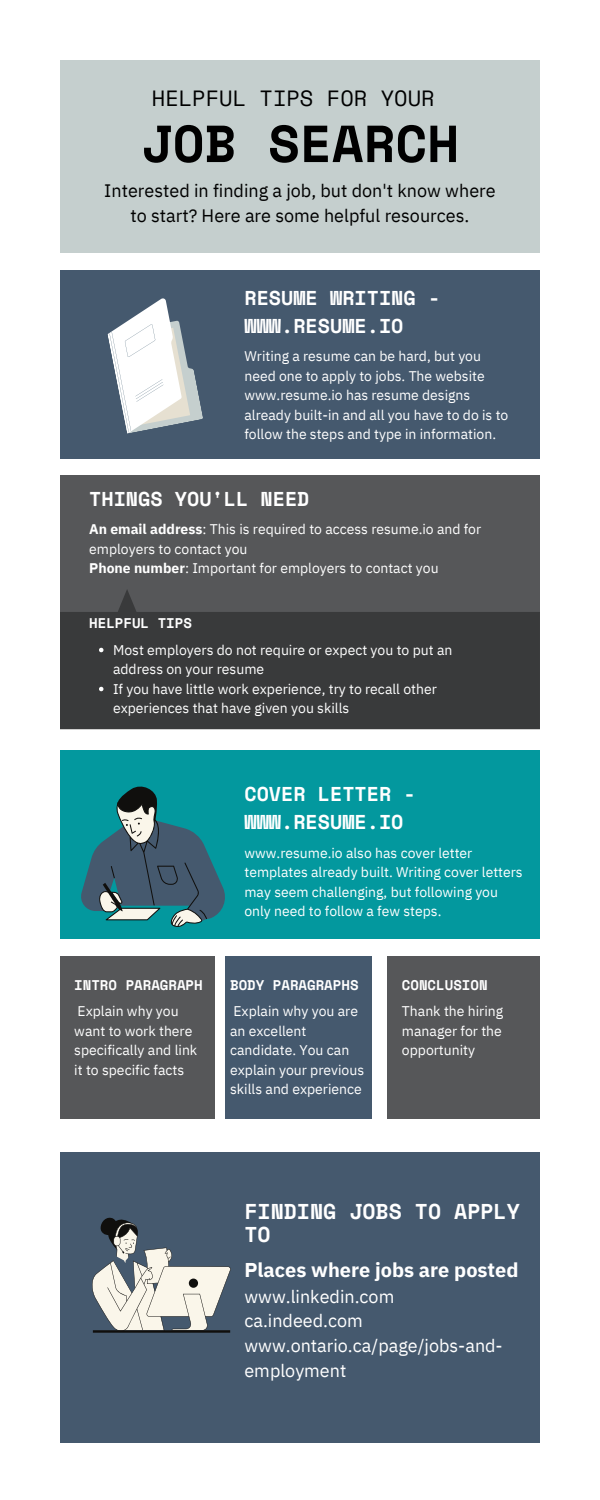
<style>
.page{position:relative;width:600px;height:1500px;background:#fff}
.page>*{position:absolute;margin:0;border:0;box-sizing:border-box;transform-origin:0 0}
.t1{font:700 52px "Space Mono";color:#000}
.t2{font:22px "Space Mono";color:#000}
.t3{font:700 21.4px/23.3px "Space Mono";color:#fff}
.t4{font:700 20px/27.8px "Space Mono";color:#fff}
.t5{font:700 20px "IBM Plex Sans";color:#fff}
.t6{font:18px/24.8px "IBM Plex Sans";color:#000;text-align:center}
.t7{font:18px/24.8px "IBM Plex Sans";color:#fff}
.t8{font:14px/19.5px "IBM Plex Sans";color:#fff}
.t9{font:700 14px "Space Mono";color:#fff}
.s1{font-weight:700}
</style>
<div class="page">
<div style="left:60px;top:60px;width:480px;height:193px;background:#c5cfce"></div>
<div style="left:60px;top:270px;width:480px;height:188px;background:#45596e"></div>
<div style="left:60px;top:1152px;width:480px;height:291px;background:#45596e"></div>
<div style="left:60px;top:475px;width:480px;height:138px;background:#565759"></div>
<svg style="left:107px;top:298px;width:96px;height:136px"></svg>
<svg style="left:60px;top:590px;width:480px;height:139px;fill:#393a3b"></svg>
<svg style="left:92px;top:1217px;width:139px;height:116px"></svg>
<div style="left:60px;top:750px;width:480px;height:189px;background:#03989e"></div>
<svg style="left:81px;top:786px;width:144px;height:141px"></svg>
<div style="left:60px;top:956px;width:154px;height:163px;background:#565759"></div>
<svg style="left:99px;top:648px;width:4px;height:4px"></svg>
<svg style="left:99px;top:687px;width:4px;height:4px"></svg>
<div style="left:225px;top:956px;width:147px;height:163px;background:#45596e"></div>
<div style="left:387px;top:956px;width:153px;height:163px;background:#565759"></div>
<p class="t2" style="left:152px;top:81px;width:284px">HELPFUL TIPS FOR YOUR</p>
<p class="t1" style="left:141px;top:104px;width:320px">JOB SEARCH</p>
<p class="t6" style="left:104px;top:178px;width:393px">Interested in finding a job, but don't know where to start? Here are some helpful resources.</p>
<p class="t4" style="left:244px;top:283px;width:197px">RESUME WRITING -<br>WWW.RESUME.IO</p>
<p class="t8" style="left:244px;top:346px;width:265px">Writing a resume can be hard, but you need one to apply to jobs. The website www.resume.io has resume designs already built-in and all you have to do is to follow the steps and type in information.</p>
<p class="t4" style="left:89px;top:484px;width:222px">THINGS YOU'LL NEED</p>
<p class="t8" style="left:89px;top:519px;width:394px"><span class="s1">An email address</span>: This is required to access resume.io and for employers to contact you</p>
<p class="t8" style="left:89px;top:558px;width:351px"><span class="s1">Phone number</span>: Important for employers to contact you</p>
<p class="t9" style="left:89px;top:612px;width:104px">HELPFUL TIPS</p>
<p class="t8" style="left:113px;top:640px;width:341px">Most employers do not require or expect you to put an address on your resume</p>
<p class="t8" style="left:113px;top:679px;width:325px">If you have little work experience, try to recall other experiences that have given you skills</p>
<p class="t4" style="left:244px;top:780px;width:173px">COVER LETTER -<br>WWW.RESUME.IO</p>
<p class="t9" style="left:74px;top:974px;width:130px">INTRO PARAGRAPH</p>
<p class="t8" style="left:74px;top:1001px;width:125px">Explain why you want to work there specifically and link it to specific facts</p>
<p class="t8" style="left:244px;top:843px;width:280px">www.resume.io also has cover letter templates already built. Writing cover letters may seem challenging, but following you only need to follow a few steps.</p>
<p class="t9" style="left:230px;top:974px;width:130px">BODY PARAGRAPHS</p>
<p class="t8" style="left:230px;top:1001px;width:136px">Explain why you are an excellent candidate. You can explain your previous skills and experience</p>
<p class="t9" style="left:402px;top:974px;width:87px">CONCLUSION</p>
<p class="t8" style="left:402px;top:1001px;width:103px;text-align:justify">Thank the hiring manager for the opportunity</p>
<p class="t3" style="left:244px;top:1199px;width:277px">FINDING JOBS TO APPLY<br>TO</p>
<p class="t5" style="left:244px;top:1257px;width:276px">Places where jobs are posted</p>
<p class="t7" style="left:244px;top:1284px;width:151px">www.linkedin.com</p>
<p class="t7" style="left:244px;top:1308px;width:120px">ca.indeed.com</p>
<p class="t7" style="left:244px;top:1333px;width:260px">www.ontario.ca/page/jobs-and&shy;employment</p>
</div>
